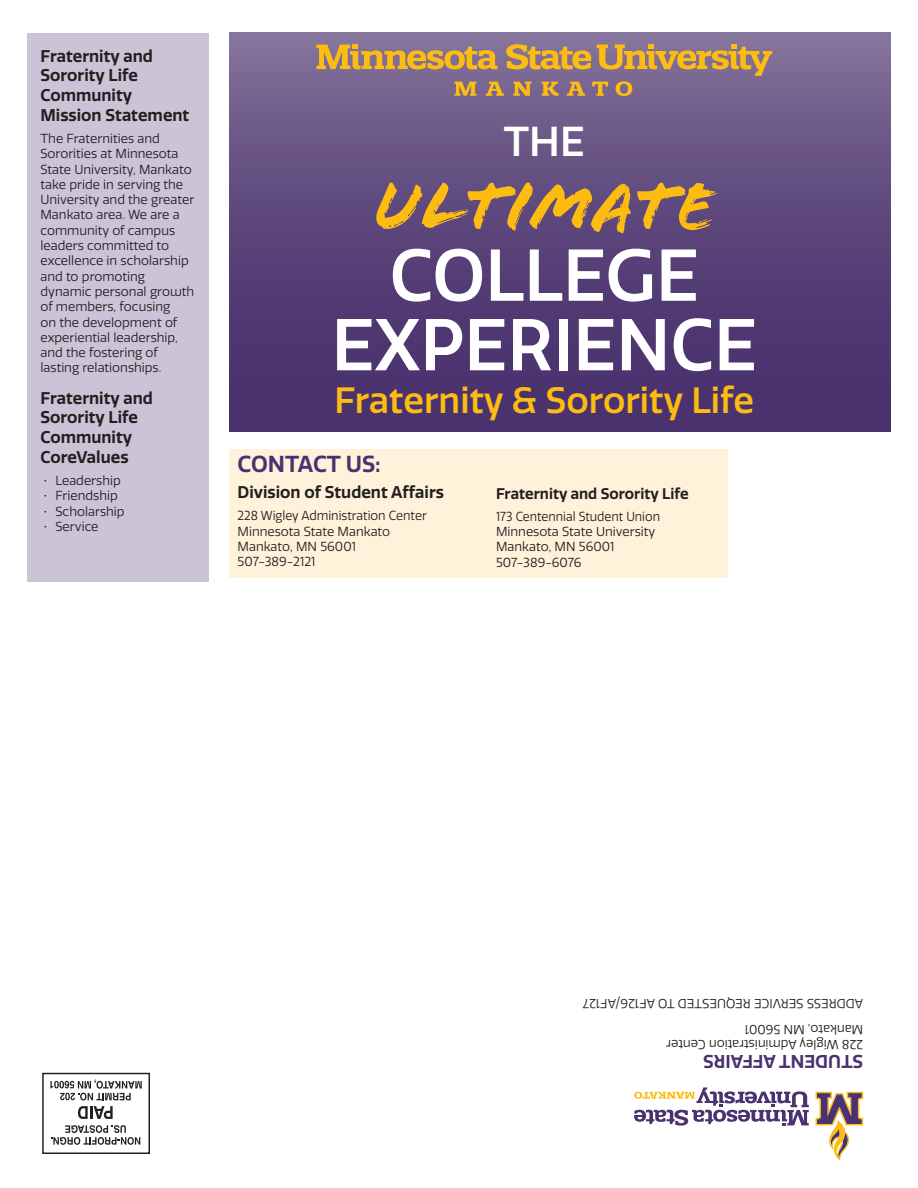
<style>
.page{position:relative;width:918px;height:1188px;background:#fff}
.page>*{position:absolute;margin:0;border:0;box-sizing:border-box;transform-origin:0 0}
.Cutline{font:500 71.25px "Quatro";color:#fff}
.Cutline-2{font:71.25px "Flood Std";color:#fdbc12}
.Cutline-3{font:500 40.65px "Quatro";color:#fff}
.Cutline-4{font:500 35.55px "Quatro";color:#fdbc12}
.t1{font:600 22.5px "Quatro";color:#4a316f}
.Body{font:600 18px "Quatro";color:#4a316f}
.Subhead{font:600 16.5px/19.8px "Quatro";color:#231f20}
.Subhead-2{font:600 15px "Quatro";color:#231f20}
.Body-2{font:12.75px/15.3px "Quatro";color:#231f20}
.Body-3{font:12.75px "Quatro";color:#231f20;scale:.96 1}
.Body-4{font:12.75px "Quatro";color:#231f20;scale:.95 1}
</style>
<div class="page">
<div style="left:42px;top:1073px;width:108px;height:81px;border:1px solid #231f20"></div>
<svg style="left:51px;top:1125px;width:89px;height:20px"></svg>
<svg style="left:50px;top:1079px;width:92px;height:40px"></svg>
<div style="left:27px;top:33px;width:181px;height:548px;background:#ccc4d6"></div>
<div style="left:230px;top:449px;width:498px;height:129px;background:#fef3da"></div>
<div style="left:230px;top:33px;width:661px;height:399px;background:linear-gradient(to bottom,#7e6c95,#402767)"></div>
<svg style="left:316px;top:44px;width:456px;height:52px;background:#a0816f"></svg>
<svg style="left:816px;top:1092px;width:47px;height:69px"></svg>
<svg style="left:634px;top:1087px;width:175px;height:39px"></svg>
<p class="Subhead" style="left:40px;top:46px;width:150px">Fraternity and<br>Sorority Life<br>Community<br>Mission Statement</p>
<p class="Body-2" style="left:40px;top:131px;width:155px">The Fraternities and<br>Sororities at Minnesota<br>State University, Mankato take pride in serving the<br>University and the greater<br>Mankato area. We are a community of campus leaders committed to excellence in scholarship and to promoting dynamic personal growth of members, focusing<br>on the development of experiential leadership, and the fostering of lasting relationships.</p>
<p class="Subhead" style="left:40px;top:388px;width:114px">Fraternity and<br>Sorority Life<br>Community<br>CoreValues</p>
<p class="Body-2" style="left:44px;top:473px;width:79px">• Leadership</p>
<p class="Body-2" style="left:44px;top:488px;width:76px">• Friendship</p>
<p class="Body-2" style="left:44px;top:504px;width:83px">• Scholarship</p>
<p class="Body-2" style="left:44px;top:519px;width:57px">• Service</p>
<p class="Cutline-3" style="left:504px;top:118px;width:82px">THE</p>
<p class="Cutline-2" style="left:374px;top:166px;width:343px">ULTIMATE</p>
<p class="Cutline" style="left:390px;top:234px;width:311px">COLLEGE</p>
<p class="Cutline" style="left:331px;top:304px;width:427px">EXPERIENCE</p>
<p class="Cutline-4" style="left:334px;top:380px;width:421px">Fraternity &amp; Sorority Life</p>
<p class="t1" style="left:238px;top:451px;width:145px">CONTACT US:</p>
<p class="Subhead" style="left:238px;top:483px;width:208px">Division of Student Affairs</p>
<p class="Body-3" style="left:238px;top:509px;width:199px">228 Wigley Administration Center</p>
<p class="Body-2" style="left:238px;top:524px;width:154px">Minnesota State Mankato</p>
<p class="Body-2" style="left:238px;top:539px;width:120px">Mankato, MN 56001</p>
<p class="Body-2" style="left:238px;top:554px;width:79px">507-389-2121</p>
<p class="Subhead-2" style="left:496px;top:485px;width:194px">Fraternity and Sorority Life</p>
<p class="Body-4" style="left:496px;top:509px;width:174px">173 Centennial Student Union</p>
<p class="Body-2" style="left:496px;top:524px;width:161px">Minnesota State University</p>
<p class="Body-2" style="left:496px;top:539px;width:120px">Mankato, MN 56001</p>
<p class="Body-2" style="left:496px;top:555px;width:87px">507-389-6076</p>
<p class="Body-2" style="left:863px;top:1011px;width:282px;rotate:-180deg">ADDRESS SERVICE REQUESTED TO AF126/AF127</p>
<p class="Body-2" style="left:863px;top:1037px;width:120px;rotate:-180deg">Mankato, MN 56001</p>
<p class="Body-2" style="left:863px;top:1052px;width:199px;rotate:-180deg">228 Wigley Administration Center</p>
<p class="Body" style="left:863px;top:1072px;width:161px;rotate:-180deg">STUDENT AFFAIRS</p>
</div>
